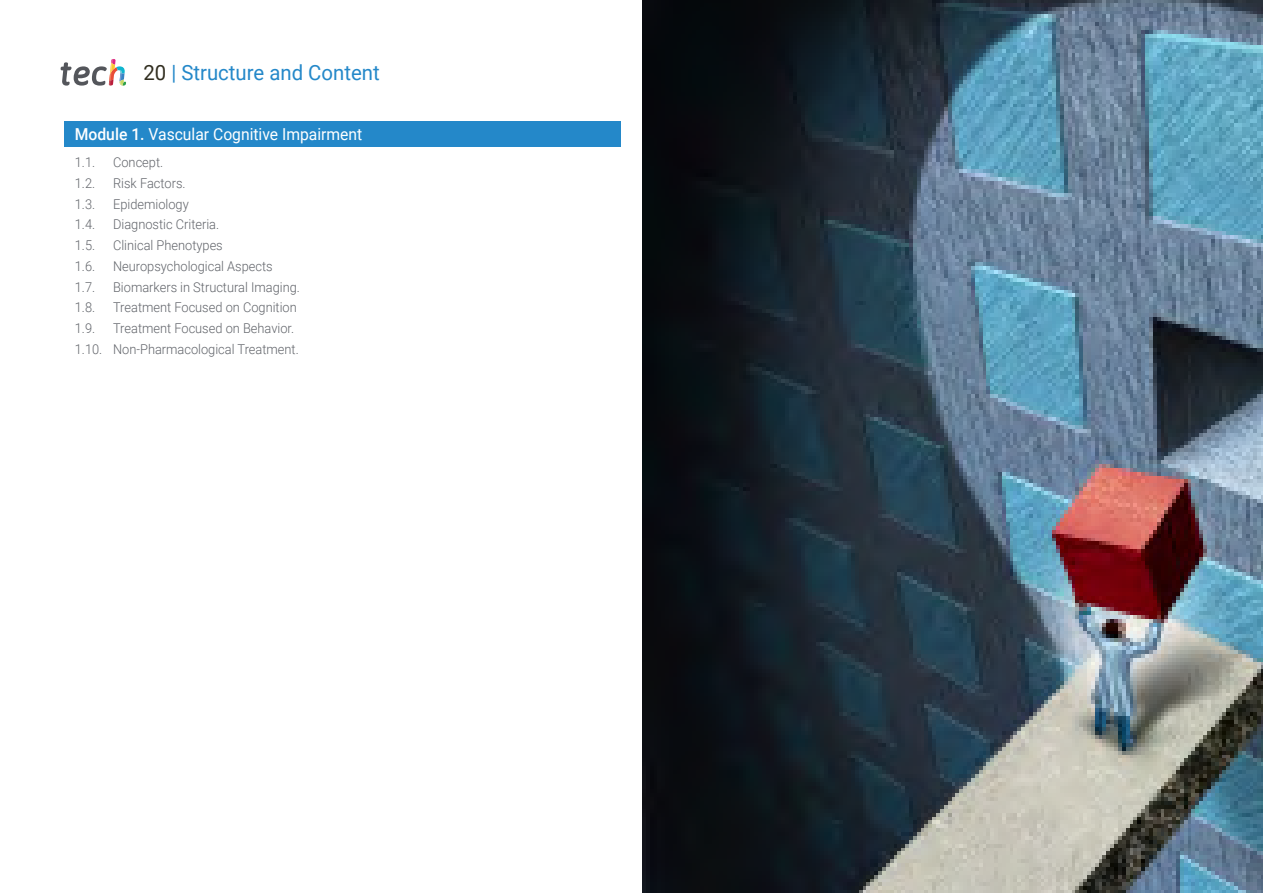
<style>
.page{position:relative;width:1263px;height:893px;background:#fff}
.page>*{position:absolute;margin:0;border:0;box-sizing:border-box;transform-origin:0 0}
.t1{font:21px "Roboto";color:#2488c9}
.t2{font:16.5px "Roboto";color:#fff;scale:.95 1}
.t3{font:300 13.5px/20.7px "Roboto";color:#61646a;scale:.95 1}
.s1{color:#312e20}
.s2{font-weight:500}
</style>
<div class="page">
<div style="left:64px;top:121px;width:557px;height:25px;background:#2488c9"></div>
<img style="left:642px;top:0;width:621px;height:893px">
<svg style="left:61px;top:59px;width:65px;height:27px"></svg>
<h1 class="t1" style="left:144px;top:57px;width:238px"><span class="s1">20</span> | Structure and Content</h1>
<p class="t2" style="left:75px;top:123px;width:304px"><span class="s2">Module 1.</span> Vascular Cognitive Impairment</p>
<p class="t3" style="left:75px;top:151px;width:23px">1.1.</p>
<p class="t3" style="left:113px;top:151px;width:54px">Concept.</p>
<p class="t3" style="left:75px;top:172px;width:23px">1.2.</p>
<p class="t3" style="left:113px;top:172px;width:78px">Risk Factors.</p>
<p class="t3" style="left:75px;top:193px;width:23px">1.3.</p>
<p class="t3" style="left:113px;top:193px;width:81px">Epidemiology</p>
<p class="t3" style="left:75px;top:214px;width:23px">1.4.</p>
<p class="t3" style="left:113px;top:214px;width:113px">Diagnostic Criteria.</p>
<p class="t3" style="left:75px;top:234px;width:23px">1.5.</p>
<p class="t3" style="left:113px;top:234px;width:117px">Clinical Phenotypes</p>
<p class="t3" style="left:75px;top:255px;width:23px">1.6.</p>
<p class="t3" style="left:113px;top:255px;width:169px">Neuropsychological Aspects</p>
<p class="t3" style="left:75px;top:276px;width:23px">1.7.</p>
<p class="t3" style="left:113px;top:276px;width:198px">Biomarkers in Structural Imaging.</p>
<p class="t3" style="left:75px;top:297px;width:23px">1.8.</p>
<p class="t3" style="left:113px;top:297px;width:195px">Treatment Focused on Cognition</p>
<p class="t3" style="left:75px;top:317px;width:23px">1.9.</p>
<p class="t3" style="left:75px;top:317px;width:237px;text-indent:38px">Treatment Focused on Behavior.<br>1.10. Non-Pharmacological Treatment.</p>
</div>
